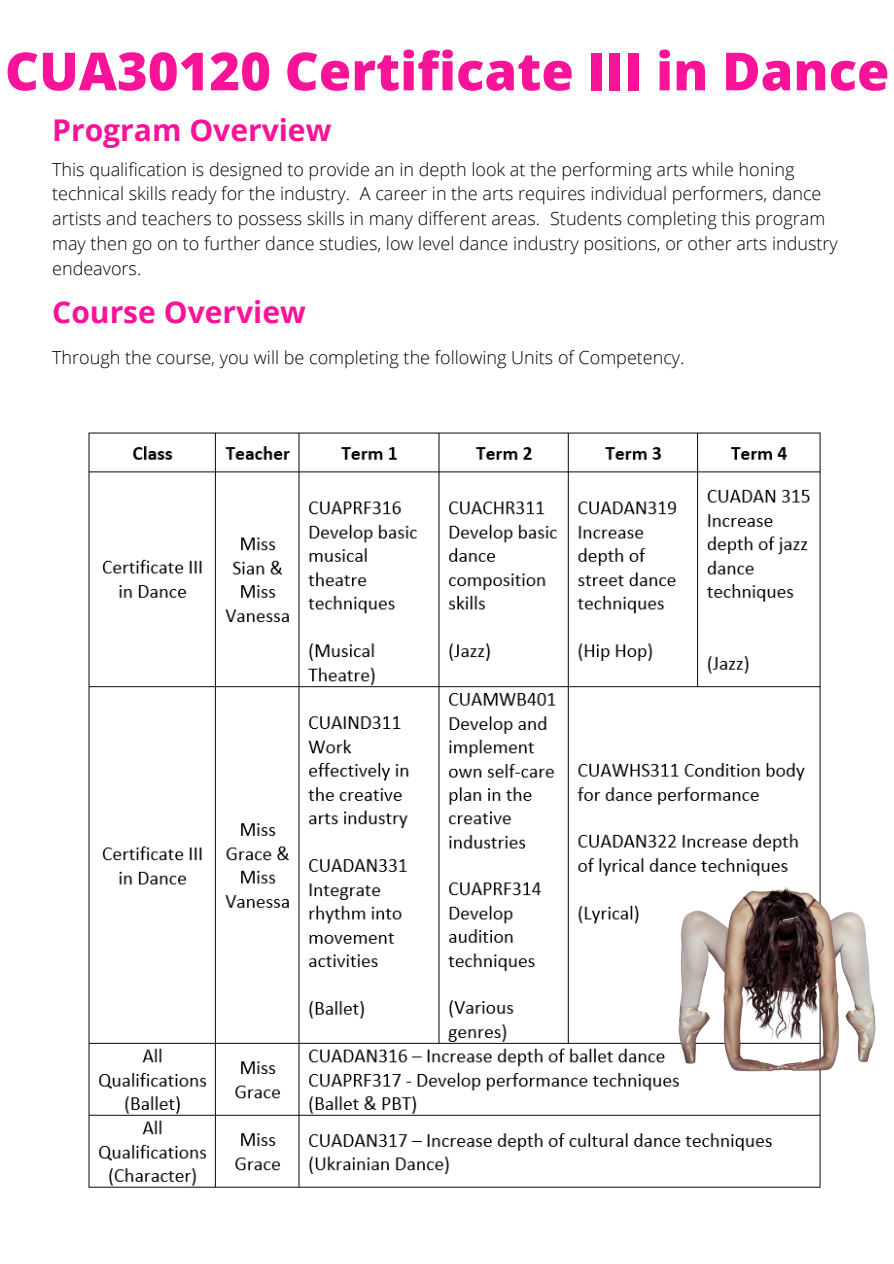
<style>
.page{position:relative;width:894px;height:1264px;background:#fff}
.page>*{position:absolute;margin:0;border:0;box-sizing:border-box;transform-origin:0 0}
.t1{font:800 52.5px "Open Sans";color:#f81399}
.t2{font:700 30px "Open Sans";color:#f81399}
.t3{font:300 18px/24.8px "Open Sans";color:#000}
</style>
<div class="page">
<img style="left:88px;top:432px;width:733px;height:756px">
<img style="left:626px;top:867px;width:250px;height:211px">
<p class="t1" style="left:5px;top:34px;width:885px">CUA30120 Certificate III in Dance</p>
<p class="t2" style="left:52px;top:109px;width:280px">Program Overview</p>
<p class="t3" style="left:52px;top:156px;width:786px">This qualification is designed to provide an in depth look at the performing arts while honing technical skills ready for the industry. A career in the arts requires individual performers, dance artists and teachers to possess skills in many different areas. Students completing this program may then go on to further dance studies, low level dance industry positions, or other arts industry endeavors.</p>
<p class="t2" style="left:52px;top:290px;width:255px">Course Overview</p>
<p class="t3" style="left:52px;top:345px;width:633px">Through the course, you will be completing the following Units of Competency.</p>
</div>
